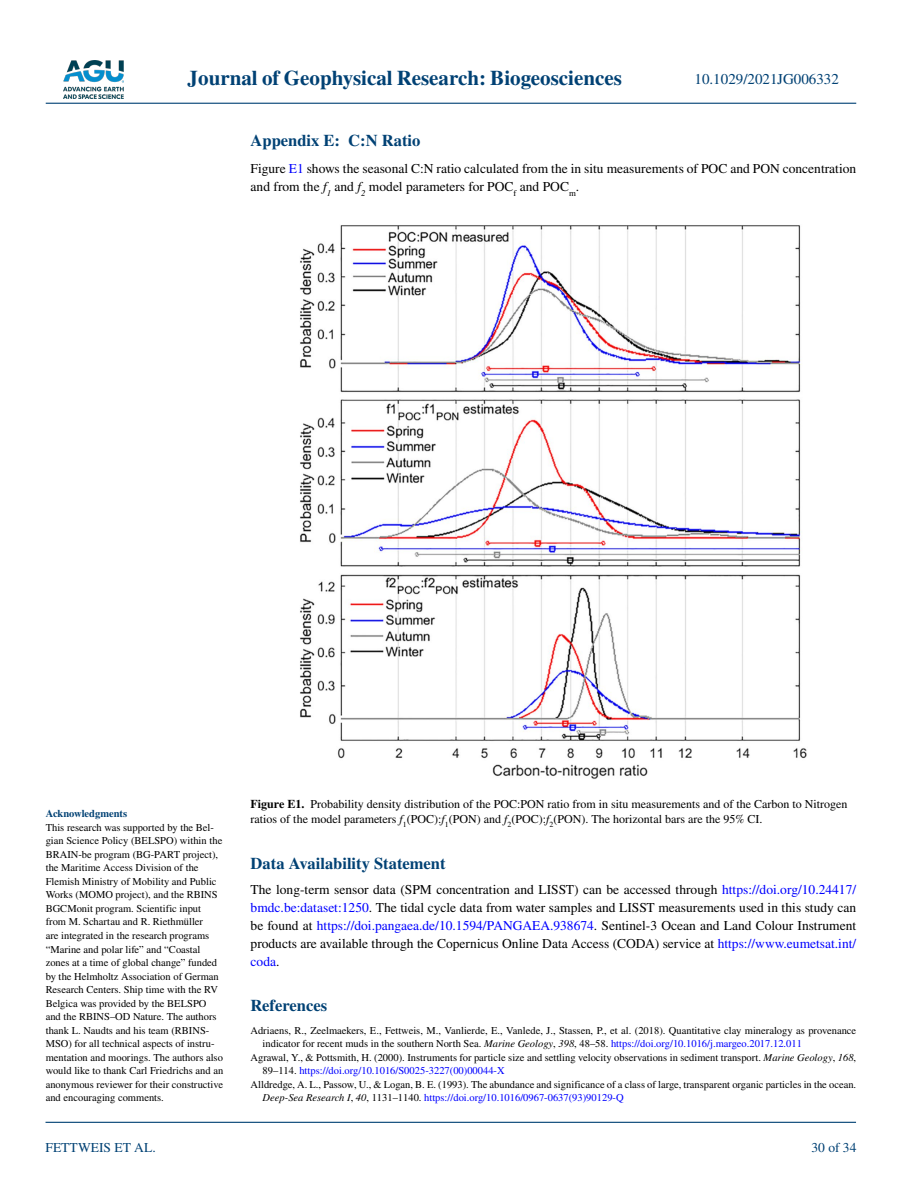
<style>
.page{position:relative;width:902px;height:1183px;background:#fff}
.page>*{position:absolute;margin:0;border:0;box-sizing:border-box;transform-origin:0 0}
.t1{font:700 21px "STIX";color:#004174}
.t2{font:700 16.5px "STIX";color:#004174}
.t3{font:15px "STIX";color:#004174}
.t4{font:13.5px/18px "STIX";color:#000}
.t5{font:13.5px "STIX";color:#004174}
.t6{font:12px/15px "STIX";color:#000}
.t7{font:10.5px/13.5px "STIX";color:#000}
.t8{font:10.5px "STIX";color:#00f}
.t9{font:700 10.5px "STIX";color:#004174}
.s1{color:#00f}
.s2{font-style:italic}
.s3{font-weight:700}
.s4{color:#000}
.s5{font-style:italic;color:#000}
</style>
<div class="page">
<img style="left:63px;top:60px;width:60px;height:39px">
<hr style="left:46px;top:103px;width:810px;height:1px;background:#004174">
<hr style="left:45px;top:1121px;width:810px;height:1px;background:#004174">
<img style="left:300px;top:225px;width:507px;height:554px">
<h1 class="t1" style="left:188px;top:66px;width:435px">Journal of Geophysical Research: Biogeosciences</h1>
<h3 class="t3" style="left:694px;top:69px;width:146px">10.1029/2021JG006332</h3>
<h2 class="t2" style="left:250px;top:131px;width:171px">Appendix E: C:N Ratio</h2>
<p class="t4" style="left:250px;top:160px;width:607px">Figure <span class="s1">E1</span> shows the seasonal C:N ratio calculated from the in situ measurements of POC and PON concentration and from the <span class="s2">f</span><sub>1</sub> and <span class="s2">f</span><sub>2</sub> model parameters for POC<sub>f</sub> and POC<sub>m</sub>.</p>
<p class="t9" style="left:46px;top:807px;width:83px">Acknowledgments</p>
<p class="t7" style="left:46px;top:821px;width:179px">This research was supported by the Bel&shy;gian Science Policy (BELSPO) within the BRAIN-be program (BG-PART project), the Maritime Access Division of the Flemish Ministry of Mobility and Public Works (MOMO project), and the RBINS BGCMonit program. Scientific input from M. Schartau and R. Riethmüller<br>are integrated in the research programs “Marine and polar life” and “Coastal zones at a time of global change” funded by the Helmholtz Association of German Research Centers. Ship time with the RV Belgica was provided by the BELSPO and the RBINS–OD Nature. The authors thank L. Naudts and his team (RBINS-MSO) for all technical aspects of instru&shy;mentation and moorings. The authors also would like to thank Carl Friedrichs and an anonymous reviewer for their constructive and encouraging comments.</p>
<p class="t5" style="left:45px;top:1138px;width:112px">FETTWEIS ET AL.</p>
<p class="t6" style="left:250px;top:796px;width:598px"><span class="s3">Figure E1.</span> Probability density distribution of the POC:PON ratio from in situ measurements and of the Carbon to Nitrogen ratios of the model parameters <span class="s2">f</span><sub>1</sub>(POC):<span class="s2">f</span><sub>1</sub>(PON) and <span class="s2">f</span><sub>2</sub>(POC):<span class="s2">f</span><sub>2</sub>(PON). The horizontal bars are the 95% CI.</p>
<h2 class="t2" style="left:250px;top:853px;width:196px">Data Availability Statement</h2>
<p class="t4" style="left:250px;top:881px;width:607px;text-align:justify">The long-term sensor data (SPM concentration and LISST) can be accessed through <span class="s1">https://doi.org/10.24417/ bmdc.be:dataset:1250</span>. The tidal cycle data from water samples and LISST measurements used in this study can be found at <span class="s1">https://doi.pangaea.de/10.1594/PANGAEA.938674</span>. Sentinel-3 Ocean and Land Colour Instrument products are available through the Copernicus Online Data Access (CODA) service at <span class="s1">https://www.eumetsat.int/ coda</span>.</p>
<h2 class="t2" style="left:250px;top:995px;width:78px">References</h2>
<p class="t7" style="left:250px;top:1023px;width:607px">Adriaens, R., Zeelmaekers, E., Fettweis, M., Vanlierde, E., Vanlede, J., Stassen, P., et al. (2018). Quantitative clay mineralogy as provenance</p>
<p class="t7" style="left:262px;top:1037px;width:541px">indicator for recent muds in the southern North Sea. <span class="s2">Marine Geology</span>, <span class="s2">398</span>, 48–58. <span class="s1">https://doi.org/10.1016/j.margeo.2017.12.011</span></p>
<p class="t7" style="left:250px;top:1050px;width:607px">Agrawal, Y., &amp; Pottsmith, H. (2000). Instruments for particle size and settling velocity observations in sediment transport. <span class="s2">Marine Geology</span>, <span class="s2">168</span>,</p>
<p class="t8" style="left:262px;top:1063px;width:243px"><span class="s4">89–114.</span> https://doi.org/10.1016/S0025-3227(00)00044-X</p>
<p class="t7" style="left:250px;top:1077px;width:607px">Alldredge, A. L., Passow, U., &amp; Logan, B. E. (1993). The abundance and significance of a class of large, transparent organic particles in the ocean.</p>
<p class="t8" style="left:262px;top:1090px;width:362px"><span class="s5">Deep-Sea Research I</span><span class="s4">,</span> <span class="s5">40</span><span class="s4">, 1131–1140.</span> https://doi.org/10.1016/0967-0637(93)90129-Q</p>
<p class="t5" style="left:811px;top:1138px;width:46px">30 of 34</p>
</div>
